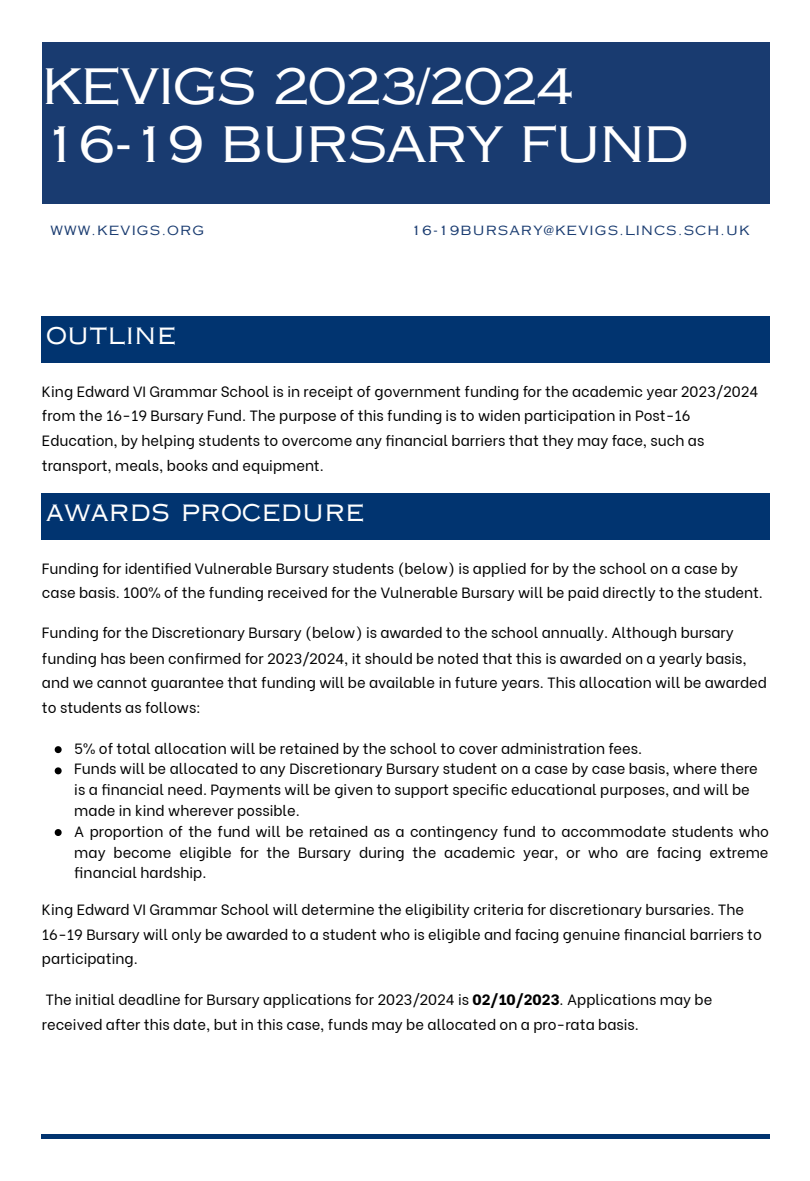
<style>
.page{position:relative;width:810px;height:1181px;background:#fff}
.page>*{position:absolute;margin:0;border:0;box-sizing:border-box;transform-origin:0 0}
.t1{font:48.45px "Copperplate Gothic LT Pro 32 AB";letter-spacing:-.035em;color:#fff}
.t2{font:27px "Copperplate Gothic LT Pro 32 AB";color:#fff}
.t3{font:14.85px/24.3px "Be Vietnam";color:#000}
.t4{font:12.6px "Copperplate Gothic LT Pro 32 AB";letter-spacing:.08em;color:#193b70}
.s1{font-weight:800}
</style>
<div class="page">
<div style="left:42px;top:42px;width:727px;height:218px;background:#193b70"></div>
<div style="left:42px;top:204px;width:727px;height:56px;background:#fff"></div>
<div style="left:42px;top:317px;width:728px;height:46px;background:#013470"></div>
<div style="left:42px;top:494px;width:728px;height:46px;background:#013470"></div>
<svg style="left:55px;top:746px;width:7px;height:7px"></svg>
<svg style="left:55px;top:767px;width:7px;height:7px"></svg>
<svg style="left:55px;top:829px;width:7px;height:7px"></svg>
<hr style="left:42px;top:1134px;width:728px;height:4px;background:#013470">
<p class="t1" style="left:42px;top:68px;width:534px">KEVIGS 2023/2024</p>
<p class="t1" style="left:42px;top:126px;width:649px">16-19 BURSARY FUND</p>
<p class="t4" style="left:50px;top:226px;width:155px">WWW.KEVIGS.ORG</p>
<p class="t4" style="left:411px;top:226px;width:340px">16-19BURSARY@KEVIGS.LINCS.SCH.UK</p>
<p class="t2" style="left:46px;top:324px;width:132px">outline</p>
<p class="t3" style="left:42px;top:377px;width:718px">King Edward VI Grammar School is in receipt of government funding for the academic year 2023/2024 from the 16-19 Bursary Fund. The purpose of this funding is to widen participation in Post-16<br>Education, by helping students to overcome any financial barriers that they may face, such as transport, meals, books and equipment.</p>
<p class="t2" style="left:46px;top:501px;width:320px">awards procedure</p>
<p class="t3" style="left:42px;top:554px;width:722px">Funding for identified Vulnerable Bursary students (below) is applied for by the school on a case by case basis. 100% of the funding received for the Vulnerable Bursary will be paid directly to the student.</p>
<p class="t3" style="left:42px;top:619px;width:727px;line-height:24.9px">Funding for the Discretionary Bursary (below) is awarded to the school annually. Although bursary funding has been confirmed for 2023/2024, it should be noted that this is awarded on a yearly basis, and we cannot guarantee that funding will be available in future years. This allocation will be awarded to students as follows:</p>
<p class="t3" style="left:74px;top:734px;width:569px">5% of total allocation will be retained by the school to cover administration fees.</p>
<p class="t3" style="left:74px;top:756px;width:685px;line-height:21.1px">Funds will be allocated to any Discretionary Bursary student on a case by case basis, where there is a financial need. Payments will be given to support specific educational purposes, and will be made in kind wherever possible.</p>
<p class="t3" style="left:74px;top:819px;width:696px;line-height:20.7px;text-align:justify">A proportion of the fund will be retained as a contingency fund to accommodate students who may become eligible for the Bursary during the academic year, or who are facing extreme financial hardship.</p>
<p class="t3" style="left:42px;top:896px;width:721px">King Edward VI Grammar School will determine the eligibility criteria for discretionary bursaries. The<br>16-19 Bursary will only be awarded to a student who is eligible and facing genuine financial barriers to participating.</p>
<p class="t3" style="left:42px;top:986px;width:672px">The initial deadline for Bursary applications for 2023/2024 is <span class="s1">02/10/2023</span>. Applications may be received after this date, but in this case, funds may be allocated on a pro-rata basis.</p>
</div>
